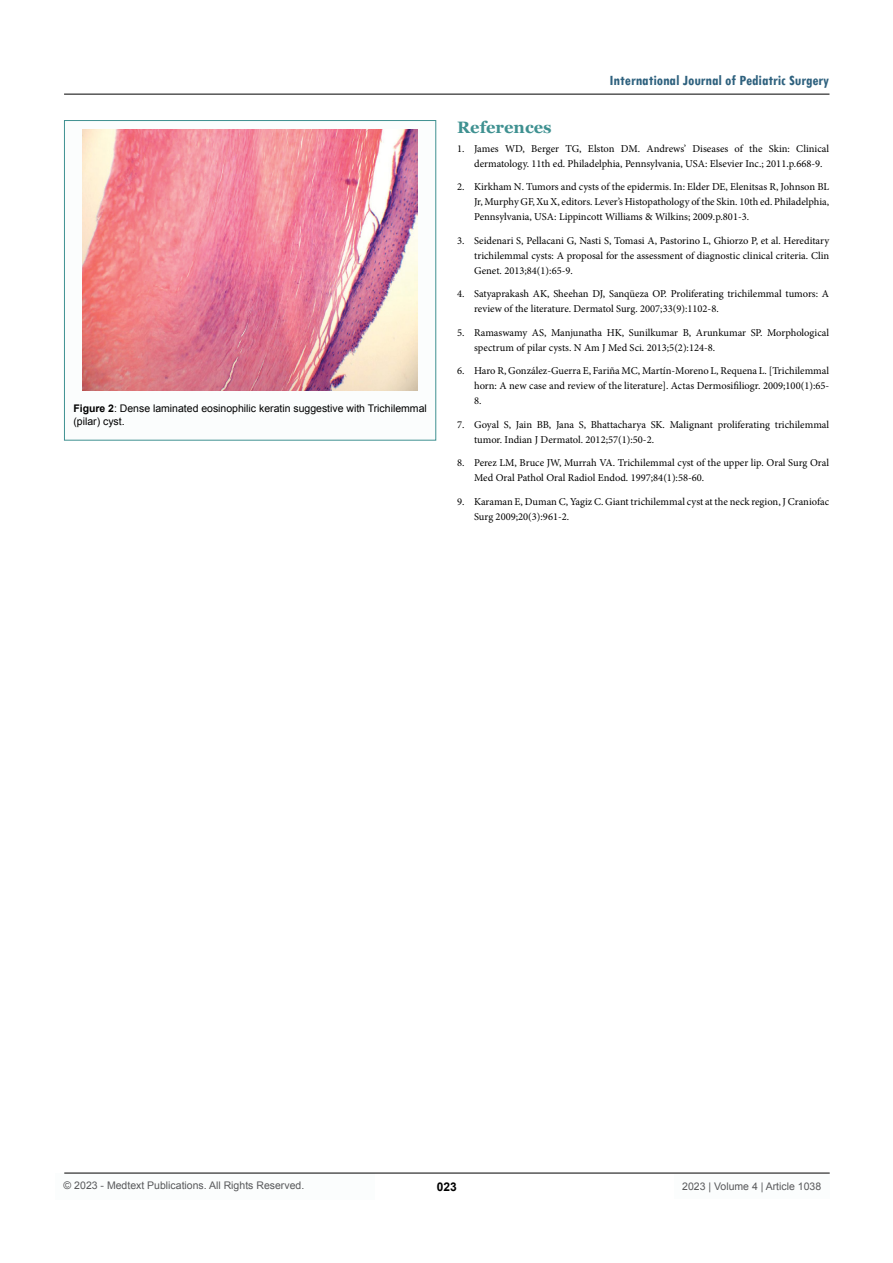
<style>
.page{position:relative;width:893px;height:1263px;background:#fff}
.page>*{position:absolute;margin:0;border:0;box-sizing:border-box;transform-origin:0 0}
.t1{font:700 16.5px "Georgia";color:#3f9191}
.t2{font:700 condensed 15px "Tw Cen";color:#2e617e}
.t3{font:700 12px "Arial";color:#000}
.t4{font:10.5px/15px "Minion Pro";color:#000}
.t5{font:10.5px/13.5px "Arial";color:#000}
.t6{font:10.5px "Arial";color:#58595b}
.s1{font-weight:700}
</style>
<div class="page">
<div style="left:55px;top:1173px;width:320px;height:26px;background:#fbfdfd"></div>
<hr style="left:64px;top:1173px;width:766px;height:1px;background:#000">
<hr style="left:64px;top:94px;width:765px;height:1px;background:#000">
<div style="left:674px;top:1174px;width:156px;height:25px;background:#fbfdfd"></div>
<div style="left:64px;top:121px;width:372px;height:319px;background:#fbfdfd"></div>
<div style="left:64px;top:120px;width:372px;height:321px;border:1px solid #3f9191"></div>
<img style="left:83px;top:129px;width:335px;height:261px">
<p class="t5" style="left:73px;top:401px;width:355px"><span class="s1">Figure 2</span>: Dense laminated eosinophilic keratin suggestive with Trichilemmal (pilar) cyst.</p>
<h2 class="t2" style="left:610px;top:72px;width:221px">International Journal of Pediatric Surgery</h2>
<h1 class="t1" style="left:457px;top:116px;width:96px">References</h1>
<p class="t4" style="left:474px;top:141px;width:356px;text-indent:-17px">1. James WD, Berger TG, Elston DM. Andrews’ Diseases of the Skin: Clinical dermatology. 11th ed. Philadelphia, Pennsylvania, USA: Elsevier Inc.; 2011.p.668-9.</p>
<p class="t4" style="left:474px;top:180px;width:357px;text-align:justify;text-indent:-17px">2. Kirkham N. Tumors and cysts of the epidermis. In: Elder DE, Elenitsas R, Johnson BL Jr, Murphy GF, Xu X, editors. Lever’s Histopathology of the Skin. 10th ed. Philadelphia, Pennsylvania, USA: Lippincott Williams &amp; Wilkins; 2009.p.801-3.</p>
<p class="t4" style="left:474px;top:233px;width:357px;text-align:justify;text-indent:-17px">3. Seidenari S, Pellacani G, Nasti S, Tomasi A, Pastorino L, Ghiorzo P, et al. Hereditary trichilemmal cysts: A proposal for the assessment of diagnostic clinical criteria. Clin Genet. 2013;84(1):65-9.</p>
<p class="t4" style="left:474px;top:287px;width:357px;text-indent:-17px">4. Satyaprakash AK, Sheehan DJ, Sanqüeza OP. Proliferating trichilemmal tumors: A review of the literature. Dermatol Surg. 2007;33(9):1102-8.</p>
<p class="t4" style="left:474px;top:325px;width:357px;text-indent:-17px">5. Ramaswamy AS, Manjunatha HK, Sunilkumar B, Arunkumar SP. Morphological spectrum of pilar cysts. N Am J Med Sci. 2013;5(2):124-8.</p>
<p class="t4" style="left:474px;top:364px;width:357px;text-align:justify;text-indent:-17px">6. Haro R, González-Guerra E, Fariña MC, Martín-Moreno L, Requena L. [Trichilemmal horn: A new case and review of the literature]. Actas Dermosifiliogr. 2009;100(1):65- 8.</p>
<p class="t4" style="left:474px;top:417px;width:357px;text-indent:-17px">7. Goyal S, Jain BB, Jana S, Bhattacharya SK. Malignant proliferating trichilemmal tumor. Indian J Dermatol. 2012;57(1):50-2.</p>
<p class="t4" style="left:474px;top:456px;width:357px;text-indent:-17px">8. Perez LM, Bruce JW, Murrah VA. Trichilemmal cyst of the upper lip. Oral Surg Oral<br>Med Oral Pathol Oral Radiol Endod. 1997;84(1):58-60.</p>
<p class="t4" style="left:474px;top:494px;width:357px;text-indent:-17px">9. Karaman E, Duman C, Yagiz C. Giant trichilemmal cyst at the neck region, J Craniofac<br>Surg 2009;20(3):961-2.</p>
<p class="t6" style="left:64px;top:1179px;width:242px">© 2023 - Medtext Publications. All Rights Reserved.</p>
<p class="t3" style="left:437px;top:1178px;width:22px">023</p>
<p class="t6" style="left:682px;top:1180px;width:140px">2023 | Volume 4 | Article 1038</p>
</div>
